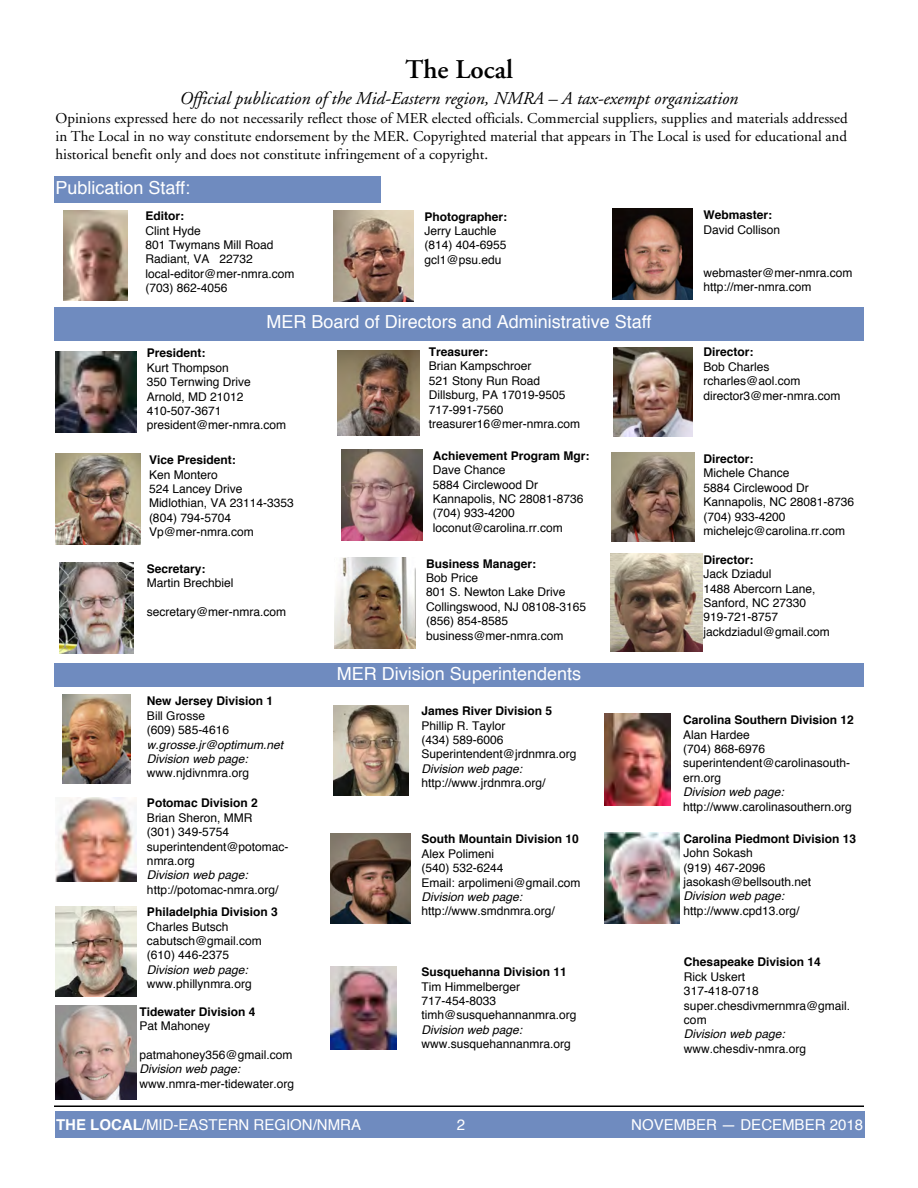
<style>
.page{position:relative;width:918px;height:1188px;background:#fff}
.page>*{position:absolute;margin:0;border:0;box-sizing:border-box;transform-origin:0 0}
.t1{font:600 27px "Adobe Garamond";color:#000}
.t2{font:18px "Helvetica";color:#fff}
.t3{font:italic 18px "Adobe Garamond";color:#000}
.t4{font:15px/18px "Adobe Garamond";color:#000;text-align:justify}
.t5{font:15px "Helvetica";color:#fff}
.t6{font:12px/14.4px "Helvetica";color:#000}
.t7{font:700 12px "Helvetica";color:#000}
.t8{font:italic 12px/14.4px "Helvetica";color:#000}
.s1{font-weight:700}
</style>
<div class="page">
<hr style="left:54px;top:1105px;width:810px;height:2px;background:#000">
<img style="left:63px;top:210px;width:65px;height:91px">
<div style="left:54px;top:176px;width:327px;height:26px;background:#6f8bbf"></div>
<div style="left:54px;top:307px;width:810px;height:33px;background:#6f8bbf"></div>
<div style="left:54px;top:663px;width:810px;height:24px;background:#6f8bbf"></div>
<img style="left:612px;top:209px;width:81px;height:91px">
<img style="left:333px;top:210px;width:81px;height:91px">
<svg style="left:613px;top:347px;width:80px;height:90px"></svg>
<img style="left:614px;top:348px;width:79px;height:88px">
<img style="left:341px;top:449px;width:81px;height:91px">
<img style="left:611px;top:452px;width:83px;height:90px">
<img style="left:337px;top:350px;width:82px;height:86px">
<img style="left:333px;top:705px;width:76px;height:91px">
<svg style="left:604px;top:714px;width:67px;height:92px"></svg>
<img style="left:605px;top:714px;width:66px;height:91px">
<img style="left:56px;top:797px;width:80px;height:85px">
<img style="left:330px;top:833px;width:81px;height:91px">
<img style="left:605px;top:832px;width:75px;height:92px">
<img style="left:56px;top:906px;width:80px;height:91px">
<img style="left:330px;top:966px;width:66px;height:84px">
<img style="left:56px;top:1005px;width:80px;height:94px">
<div style="left:61px;top:693px;width:72px;height:90px;background:linear-gradient(to bottom,#fff,#fff)"></div>
<img style="left:63px;top:694px;width:68px;height:89px">
<img style="left:55px;top:352px;width:81px;height:81px">
<svg style="left:59px;top:563px;width:1px;height:90px"></svg>
<img style="left:60px;top:563px;width:74px;height:90px">
<img style="left:55px;top:454px;width:86px;height:91px">
<img style="left:335px;top:557px;width:81px;height:91px">
<img style="left:611px;top:553px;width:91px;height:98px">
<div style="left:55px;top:1111px;width:810px;height:27px;background:#6f8bbf"></div>
<h1 class="t1" style="left:405px;top:59px;width:109px">The Local</h1>
<h2 class="t3" style="left:180px;top:91px;width:560px">Official publication of the Mid-Eastern region, NMRA – A tax-exempt organization</h2>
<p class="t4" style="left:55px;top:111px;width:794px">Opinions expressed here do not necessarily reflect those of MER elected officials. Commercial suppliers, supplies and materials addressed in The Local in no way constitute endorsement by the MER. Copyrighted material that appears in The Local is used for educational and historical benefit only and does not constitute infringement of a copyright.</p>
<h2 class="t2" style="left:55px;top:180px;width:136px">Publication Staff:</h2>
<p class="t7" style="left:145px;top:211px;width:40px">Editor:</p>
<p class="t6" style="left:145px;top:224px;width:150px">Clint Hyde<br>801 Twymans Mill Road<br>Radiant, VA 22732 local-editor@mer-nmra.com (703) 862-4056</p>
<p class="t7" style="left:424px;top:211px;width:84px">Photographer:</p>
<p class="t6" style="left:424px;top:225px;width:84px">Jerry Lauchle (814) 404-6955 gcl1@psu.edu</p>
<h2 class="t2" style="left:267px;top:314px;width:386px">MER Board of Directors and Administrative Staff</h2>
<p class="t7" style="left:147px;top:348px;width:60px">President:</p>
<p class="t6" style="left:147px;top:361px;width:141px">Kurt Thompson<br>350 Ternwing Drive<br>Arnold, MD 21012<br>410-507-3671 president@mer-nmra.com</p>
<p class="t7" style="left:149px;top:455px;width:88px">Vice President:</p>
<p class="t6" style="left:149px;top:468px;width:146px">Ken Montero<br>524 Lancey Drive<br>Midlothian, VA 23114-3353 (804) 794-5704<br>Vp@mer-nmra.com</p>
<p class="t7" style="left:147px;top:564px;width:60px">Secretary:</p>
<p class="t6" style="left:147px;top:577px;width:88px">Martin Brechbiel</p>
<p class="t6" style="left:147px;top:606px;width:141px">secretary@mer-nmra.com</p>
<p class="t7" style="left:429px;top:347px;width:61px">Treasurer:</p>
<p class="t6" style="left:429px;top:360px;width:153px">Brian Kampschroer<br>521 Stony Run Road<br>Dillsburg, PA 17019-9505<br>717-991-7560 treasurer16@mer-nmra.com</p>
<p class="t7" style="left:433px;top:450px;width:158px">Achievement Program Mgr:</p>
<p class="t6" style="left:433px;top:464px;width:152px">Dave Chance<br>5884 Circlewood Dr<br>Kannapolis, NC 28081-8736 (704) 933-4200 loconut@carolina.rr.com</p>
<p class="t7" style="left:426px;top:558px;width:112px">Business Manager:</p>
<p class="t6" style="left:426px;top:571px;width:162px">Bob Price<br>801 S. Newton Lake Drive<br>Collingswood, NJ 08108-3165 (856) 854-8585 business@mer-nmra.com</p>
<h2 class="t2" style="left:337px;top:666px;width:246px">MER Division Superintendents</h2>
<p class="t7" style="left:703px;top:210px;width:70px">Webmaster:</p>
<p class="t6" style="left:703px;top:223px;width:78px">David Collison</p>
<p class="t6" style="left:703px;top:266px;width:150px">webmaster@mer-nmra.com http://mer-nmra.com</p>
<p class="t7" style="left:703px;top:347px;width:51px">Director:</p>
<p class="t6" style="left:703px;top:360px;width:138px">Bob Charles rcharles@aol.com director3@mer-nmra.com</p>
<p class="t7" style="left:703px;top:454px;width:51px">Director:</p>
<p class="t6" style="left:703px;top:467px;width:152px">Michele Chance<br>5884 Circlewood Dr<br>Kannapolis, NC 28081-8736 (704) 933-4200 michelejc@carolina.rr.com</p>
<p class="t7" style="left:704px;top:555px;width:51px">Director:</p>
<p class="t6" style="left:704px;top:568px;width:128px">Jack Dziadul<br>1488 Abercorn Lane,<br>Sanford, NC 27330<br>919-721-8757 jackdziadul@gmail.com</p>
<p class="t7" style="left:147px;top:696px;width:128px">New Jersey Division 1</p>
<p class="t6" style="left:147px;top:709px;width:84px">Bill Grosse (609) 585-4616</p>
<p class="t8" style="left:147px;top:738px;width:138px">w.grosse.jr@optimum.net<br>Division web page:</p>
<p class="t6" style="left:147px;top:767px;width:104px">www.njdivnmra.org</p>
<p class="t7" style="left:421px;top:706px;width:132px">James River Division 5</p>
<p class="t6" style="left:421px;top:719px;width:156px">Phillip R. Taylor<br>(434) 589-6006<br>Superintendent@jrdnmra.org</p>
<p class="t8" style="left:421px;top:762px;width:102px">Division web page:</p>
<p class="t6" style="left:421px;top:777px;width:126px">http://www.jrdnmra.org/</p>
<p class="t7" style="left:683px;top:715px;width:172px">Carolina Southern Division 12</p>
<p class="t6" style="left:683px;top:728px;width:168px">Alan Hardee<br>(704) 868-6976 superintendent@carolinasouth&shy;ern.org</p>
<p class="t8" style="left:683px;top:786px;width:102px">Division web page:</p>
<p class="t7" style="left:147px;top:798px;width:112px">Potomac Division 2</p>
<p class="t6" style="left:683px;top:800px;width:170px">http://www.carolinasouthern.org</p>
<p class="t6" style="left:147px;top:811px;width:143px">Brian Sheron, MMR<br>(301) 349-5754 superintendent@potomac&shy;nmra.org</p>
<p class="t8" style="left:147px;top:869px;width:102px">Division web page:</p>
<p class="t6" style="left:147px;top:883px;width:133px">http://potomac-nmra.org/</p>
<p class="t7" style="left:684px;top:834px;width:174px">Carolina Piedmont Division 13</p>
<p class="t6" style="left:684px;top:847px;width:129px">John Sokash<br>(919) 467-2096 jasokash@bellsouth.net</p>
<p class="t8" style="left:684px;top:890px;width:102px">Division web page:</p>
<p class="t7" style="left:421px;top:834px;width:159px">South Mountain Division 10</p>
<p class="t6" style="left:421px;top:847px;width:160px">Alex Polimeni<br>(540) 532-6244<br>Email: arpolimeni@gmail.com</p>
<p class="t8" style="left:421px;top:891px;width:102px">Division web page:</p>
<p class="t6" style="left:421px;top:905px;width:135px">http://www.smdnmra.org/</p>
<p class="t7" style="left:147px;top:907px;width:132px">Philadelphia Division 3</p>
<p class="t6" style="left:684px;top:904px;width:118px">http://www.cpd13.org/</p>
<p class="t6" style="left:147px;top:920px;width:116px">Charles Butsch cabutsch@gmail.com (610) 446-2375</p>
<p class="t8" style="left:147px;top:963px;width:102px">Division web page:</p>
<p class="t6" style="left:147px;top:978px;width:106px">www.phillynmra.org</p>
<p class="t7" style="left:684px;top:957px;width:138px">Chesapeake Division 14</p>
<p class="t6" style="left:684px;top:970px;width:168px">Rick Uskert<br>317-418-0718 super.chesdivmernmra@gmail. com</p>
<p class="t8" style="left:684px;top:1028px;width:102px">Division web page:</p>
<p class="t6" style="left:684px;top:1042px;width:124px">www.chesdiv-nmra.org</p>
<p class="t7" style="left:421px;top:967px;width:147px">Susquehanna Division 11</p>
<p class="t6" style="left:421px;top:980px;width:156px">Tim Himmelberger<br>717-454-8033 timh@susquehannanmra.org</p>
<p class="t8" style="left:421px;top:1023px;width:102px">Division web page:</p>
<p class="t6" style="left:421px;top:1038px;width:151px">www.susquehannanmra.org</p>
<p class="t7" style="left:139px;top:1006px;width:117px">Tidewater Division 4</p>
<p class="t6" style="left:139px;top:1020px;width:72px">Pat Mahoney</p>
<p class="t6" style="left:139px;top:1048px;width:154px">patmahoney356@gmail.com</p>
<p class="t8" style="left:139px;top:1063px;width:102px">Division web page:</p>
<p class="t6" style="left:139px;top:1077px;width:156px">www.nmra-mer-tidewater.org</p>
<p class="t5" style="left:56px;top:1118px;width:307px"><span class="s1">THE LOCAL</span>/MID-EASTERN REGION/NMRA</p>
<p class="t5" style="left:457px;top:1118px;width:10px">2</p>
<p class="t5" style="left:631px;top:1118px;width:233px">NOVEMBER — DECEMBER 2018</p>
</div>
